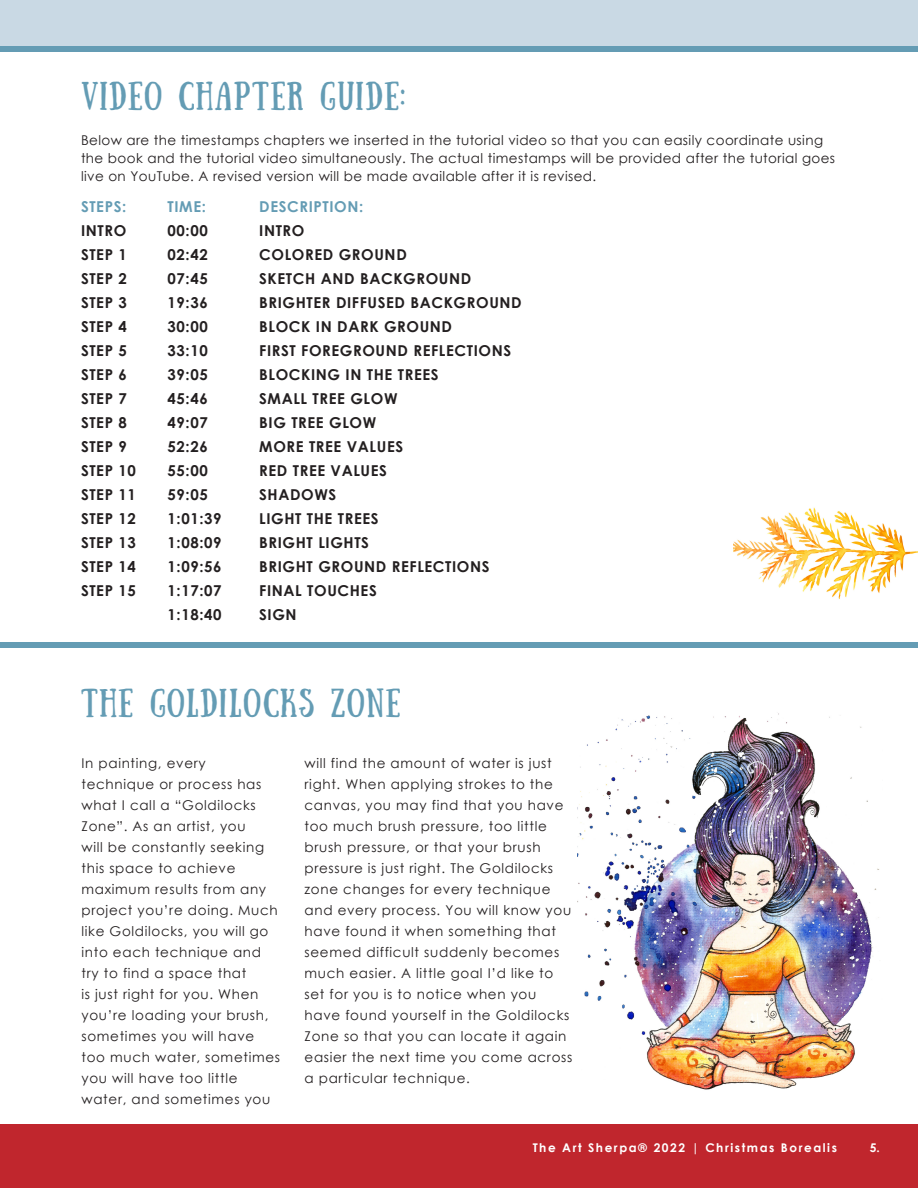
<style>
.page{position:relative;width:918px;height:1188px;background:#fff}
.page>*{position:absolute;margin:0;border:0;box-sizing:border-box;transform-origin:0 0}
.Steps{font:28.5px "Sunday";letter-spacing:.05em;color:#649cb4}
.small_header{font:700 15px "Century Gothic";letter-spacing:.04em;color:#231f20}
.small_header-2{font:700 15px "Century Gothic";letter-spacing:.04em;color:#649cb4}
.t1{font:13.5px/21px "Century Gothic";letter-spacing:.05em;color:#231f20}
.t2{font:13.5px/18px "Century Gothic";letter-spacing:.03em;color:#231f20}
.t3{font:700 12px "Century Gothic";letter-spacing:.13em;color:#fff}
</style>
<div class="page">
<div style="left:0;top:1124px;width:918px;height:64px;background:#c0262d"></div>
<div style="left:0;top:0;width:918px;height:48px;background:#c9d9e4"></div>
<img style="left:734px;top:507px;width:184px;height:92px">
<div style="left:1px;top:46px;width:917px;height:6px;background:#649cb4"></div>
<div style="left:0;top:642px;width:918px;height:5px;background:#649cb4"></div>
<img style="left:577px;top:713px;width:302px;height:377px">
<p class="Steps" style="left:81px;top:76px;width:325px">VIDEO CHAPTER GUIDE:</p>
<p class="t2" style="left:81px;top:131px;width:756px">Below are the timestamps chapters we inserted in the tutorial video so that you can easily coordinate using the book and the tutorial video simultaneously. The actual timestamps will be provided after the tutorial goes live on YouTube. A revised version will be made available after it is revised.</p>
<p class="small_header-2" style="left:81px;top:197px;width:47px">STEPS:</p>
<p class="small_header" style="left:81px;top:221px;width:47px">INTRO</p>
<p class="small_header" style="left:81px;top:245px;width:47px">STEP 1</p>
<p class="small_header" style="left:81px;top:269px;width:47px">STEP 2</p>
<p class="small_header" style="left:81px;top:293px;width:47px">STEP 3</p>
<p class="small_header" style="left:81px;top:317px;width:47px">STEP 4</p>
<p class="small_header" style="left:81px;top:341px;width:47px">STEP 5</p>
<p class="small_header" style="left:81px;top:365px;width:47px">STEP 6</p>
<p class="small_header" style="left:81px;top:389px;width:47px">STEP 7</p>
<p class="small_header" style="left:81px;top:413px;width:47px">STEP 8</p>
<p class="small_header" style="left:81px;top:437px;width:47px">STEP 9</p>
<p class="small_header" style="left:81px;top:461px;width:56px">STEP 10</p>
<p class="small_header" style="left:81px;top:485px;width:56px">STEP 11</p>
<p class="small_header" style="left:81px;top:509px;width:56px">STEP 12</p>
<p class="small_header" style="left:81px;top:533px;width:56px">STEP 13</p>
<p class="small_header" style="left:81px;top:557px;width:56px">STEP 14</p>
<p class="small_header" style="left:81px;top:581px;width:56px">STEP 15</p>
<p class="small_header-2" style="left:259px;top:197px;width:106px">DESCRIPTION:</p>
<p class="small_header" style="left:259px;top:221px;width:47px">INTRO</p>
<p class="small_header" style="left:259px;top:245px;width:149px">COLORED GROUND</p>
<p class="small_header" style="left:259px;top:269px;width:214px">SKETCH AND BACKGROUND</p>
<p class="small_header" style="left:259px;top:293px;width:264px">BRIGHTER DIFFUSED BACKGROUND</p>
<p class="small_header" style="left:259px;top:317px;width:194px">BLOCK IN DARK GROUND</p>
<p class="small_header" style="left:259px;top:341px;width:253px">FIRST FOREGROUND REFLECTIONS</p>
<p class="small_header" style="left:259px;top:365px;width:181px">BLOCKING IN THE TREES</p>
<p class="small_header" style="left:259px;top:389px;width:140px">SMALL TREE GLOW</p>
<p class="small_header" style="left:259px;top:413px;width:118px">BIG TREE GLOW</p>
<p class="small_header" style="left:259px;top:437px;width:145px">MORE TREE VALUES</p>
<p class="small_header" style="left:259px;top:461px;width:129px">RED TREE VALUES</p>
<p class="small_header" style="left:259px;top:485px;width:79px">SHADOWS</p>
<p class="small_header" style="left:259px;top:509px;width:121px">LIGHT THE TREES</p>
<p class="small_header" style="left:259px;top:533px;width:111px">BRIGHT LIGHTS</p>
<p class="small_header" style="left:259px;top:557px;width:232px">BRIGHT GROUND REFLECTIONS</p>
<p class="small_header" style="left:259px;top:581px;width:119px">FINAL TOUCHES</p>
<p class="small_header" style="left:259px;top:605px;width:39px">SIGN</p>
<p class="small_header-2" style="left:168px;top:197px;width:40px">TIME:</p>
<p class="small_header" style="left:168px;top:221px;width:42px">00:00</p>
<p class="small_header" style="left:168px;top:245px;width:42px">02:42</p>
<p class="small_header" style="left:168px;top:269px;width:42px">07:45</p>
<p class="small_header" style="left:168px;top:293px;width:42px">19:36</p>
<p class="small_header" style="left:168px;top:317px;width:42px">30:00</p>
<p class="small_header" style="left:168px;top:341px;width:42px">33:10</p>
<p class="small_header" style="left:168px;top:365px;width:42px">39:05</p>
<p class="small_header" style="left:168px;top:389px;width:42px">45:46</p>
<p class="small_header" style="left:168px;top:413px;width:42px">49:07</p>
<p class="small_header" style="left:168px;top:437px;width:42px">52:26</p>
<p class="small_header" style="left:168px;top:461px;width:42px">55:00</p>
<p class="small_header" style="left:168px;top:485px;width:42px">59:05</p>
<p class="small_header" style="left:168px;top:509px;width:55px">1:01:39</p>
<p class="small_header" style="left:168px;top:533px;width:55px">1:08:09</p>
<p class="small_header" style="left:168px;top:557px;width:55px">1:09:56</p>
<p class="small_header" style="left:168px;top:581px;width:55px">1:17:07</p>
<p class="small_header" style="left:168px;top:605px;width:55px">1:18:40</p>
<p class="Steps" style="left:81px;top:684px;width:321px">THE GOLDILOCKS ZONE</p>
<p class="t1" style="left:82px;top:752px;width:200px">In painting, every technique or process has what I call a “Goldilocks<br>Zone”. As an artist, you<br>will be constantly seeking this space to achieve maximum results from any project you’re doing. Much like Goldilocks, you will go into each technique and try to find a space that<br>is just right for you. When you’re loading your brush, sometimes you will have too much water, sometimes you will have too little water, and sometimes you</p>
<p class="t1" style="left:305px;top:752px;width:269px">will find the amount of water is just right. When applying strokes to the canvas, you may find that you have too much brush pressure, too little brush pressure, or that your brush pressure is just right. The Goldilocks zone changes for every technique and every process. You will know you have found it when something that seemed difficult suddenly becomes much easier. A little goal I’d like to set for you is to notice when you have found yourself in the Goldilocks Zone so that you can locate it again easier the next time you come across a particular technique.</p>
<p class="t3" style="left:533px;top:1140px;width:306px">The Art Sherpa® 2022 | Christmas Borealis</p>
<p class="t3" style="left:870px;top:1140px;width:12px">5.</p>
</div>
